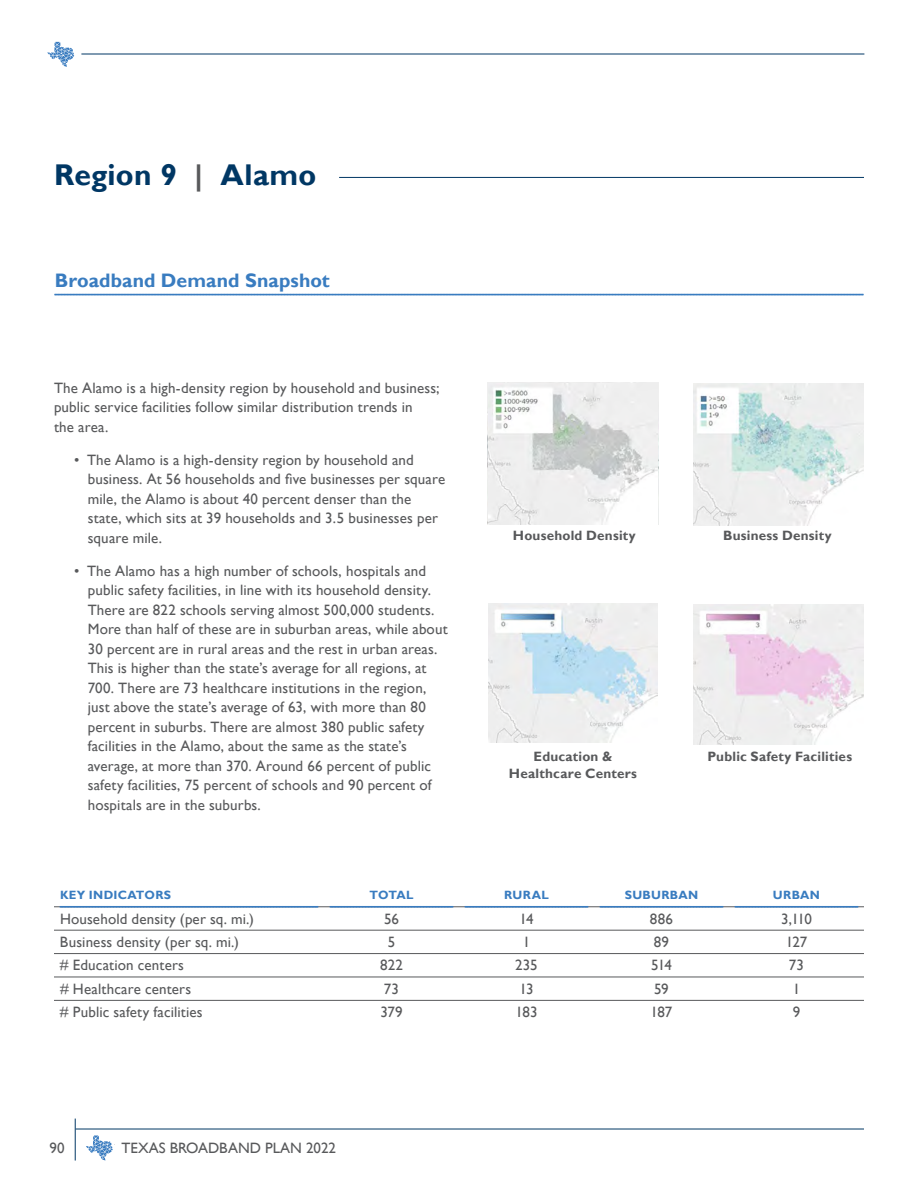
<style>
.page{position:relative;width:918px;height:1188px;background:#fff}
.page>*{position:absolute;margin:0;border:0;box-sizing:border-box;transform-origin:0 0}
.t1{font:700 30px "Gill Sans";letter-spacing:.01em;color:#003764}
.t2{font:700 19.5px "Gill Sans";letter-spacing:.005em;color:#397cc0}
.t3{font:15px/19.5px "Gill Sans";letter-spacing:.01em;color:#58595b}
.t4{font:700 13.5px/16.5px "Gill Sans";letter-spacing:.015em;color:#58595b;text-align:center}
.t5{font:700 12px "Gill Sans";letter-spacing:.025em;color:#397cc0}
.s1{color:#58595b}
</style>
<div class="page">
<hr style="left:81px;top:54px;width:783px;height:1px;background:#003764">
<svg style="left:48px;top:42px;width:26px;height:25px"></svg>
<hr style="left:76px;top:1129px;width:788px;height:1px;background:#003764">
<hr style="left:75px;top:1119px;width:1px;height:42px;background:#003764">
<svg style="left:86px;top:1136px;width:27px;height:25px"></svg>
<img style="left:694px;top:383px;width:170px;height:142px">
<img style="left:489px;top:603px;width:168px;height:139px">
<img style="left:694px;top:604px;width:170px;height:141px">
<svg style="left:55px;top:294px;width:808px;height:2px;background:#71a1d1"></svg>
<hr style="left:54px;top:907px;width:270px;height:1px;background:#58595b">
<hr style="left:324px;top:907px;width:135px;height:1px;background:#58595b">
<hr style="left:459px;top:907px;width:135px;height:1px;background:#58595b">
<hr style="left:594px;top:907px;width:135px;height:1px;background:#58595b">
<hr style="left:729px;top:907px;width:135px;height:1px;background:#58595b">
<hr style="left:54px;top:930px;width:270px;height:1px;background:#58595b">
<hr style="left:324px;top:930px;width:135px;height:1px;background:#58595b">
<hr style="left:459px;top:930px;width:135px;height:1px;background:#58595b">
<hr style="left:594px;top:930px;width:135px;height:1px;background:#58595b">
<hr style="left:729px;top:930px;width:135px;height:1px;background:#58595b">
<hr style="left:54px;top:953px;width:270px;height:1px;background:#58595b">
<hr style="left:324px;top:953px;width:135px;height:1px;background:#58595b">
<hr style="left:459px;top:953px;width:135px;height:1px;background:#58595b">
<hr style="left:594px;top:953px;width:135px;height:1px;background:#58595b">
<hr style="left:729px;top:953px;width:135px;height:1px;background:#58595b">
<hr style="left:54px;top:977px;width:270px;height:1px;background:#58595b">
<hr style="left:324px;top:977px;width:135px;height:1px;background:#58595b">
<hr style="left:459px;top:977px;width:135px;height:1px;background:#58595b">
<hr style="left:594px;top:977px;width:135px;height:1px;background:#58595b">
<hr style="left:729px;top:977px;width:135px;height:1px;background:#58595b">
<hr style="left:54px;top:1000px;width:270px;height:1px;background:#58595b">
<hr style="left:324px;top:1000px;width:135px;height:1px;background:#58595b">
<hr style="left:459px;top:1000px;width:135px;height:1px;background:#58595b">
<hr style="left:594px;top:1000px;width:135px;height:1px;background:#58595b">
<hr style="left:729px;top:1000px;width:135px;height:1px;background:#58595b">
<svg style="left:60px;top:906px;width:258px;height:2px"></svg>
<svg style="left:330px;top:906px;width:124px;height:1px"></svg>
<svg style="left:465px;top:906px;width:124px;height:1px"></svg>
<svg style="left:600px;top:906px;width:124px;height:1px"></svg>
<svg style="left:735px;top:906px;width:124px;height:1px"></svg>
<img style="left:488px;top:383px;width:170px;height:141px">
<hr style="left:339px;top:177px;width:525px;height:1px;background:#003764">
<h1 class="t1" style="left:54px;top:157px;width:264px">Region 9 <span class="s1">|</span> Alamo</h1>
<h2 class="t2" style="left:55px;top:269px;width:277px">Broadband Demand Snapshot</h2>
<p class="t3" style="left:54px;top:378px;width:387px">The Alamo is a high-density region by household and business; public service facilities follow similar distribution trends in<br>the area.</p>
<p class="t3" style="left:88px;top:450px;width:359px;text-indent:-14px">• The Alamo is a high-density region by household and business. At 56 households and five businesses per square mile, the Alamo is about 40 percent denser than the state, which sits at 39 households and 3.5 businesses per square mile.</p>
<p class="t3" style="left:88px;top:561px;width:361px;text-indent:-14px">• The Alamo has a high number of schools, hospitals and public safety facilities, in line with its household density.<br>There are 822 schools serving almost 500,000 students.<br>More than half of these are in suburban areas, while about 30 percent are in rural areas and the rest in urban areas.<br>This is higher than the state’s average for all regions, at 700. There are 73 healthcare institutions in the region, just above the state’s average of 63, with more than 80 percent in suburbs. There are almost 380 public safety facilities in the Alamo, about the same as the state’s average, at more than 370. Around 66 percent of public safety facilities, 75 percent of schools and 90 percent of hospitals are in the suburbs.</p>
<p class="t4" style="left:513px;top:528px;width:124px">Household Density</p>
<p class="t4" style="left:509px;top:749px;width:130px">Education &amp;<br>Healthcare Centers</p>
<p class="t4" style="left:723px;top:528px;width:110px">Business Density</p>
<p class="t4" style="left:707px;top:749px;width:146px">Public Safety Facilities</p>
<p class="t5" style="left:60px;top:888px;width:113px">KEY INDICATORS</p>
<p class="t5" style="left:369px;top:888px;width:46px">TOTAL</p>
<p class="t5" style="left:504px;top:888px;width:46px">RURAL</p>
<p class="t5" style="left:625px;top:888px;width:75px">SUBURBAN</p>
<p class="t5" style="left:773px;top:888px;width:49px">URBAN</p>
<p class="t3" style="left:60px;top:909px;width:195px">Household density (per sq. mi.)</p>
<p class="t3" style="left:384px;top:909px;width:16px">56</p>
<p class="t3" style="left:519px;top:909px;width:16px">14</p>
<p class="t3" style="left:650px;top:909px;width:25px">886</p>
<p class="t3" style="left:781px;top:909px;width:32px">3,110</p>
<p class="t3" style="left:60px;top:933px;width:181px">Business density (per sq. mi.)</p>
<p class="t3" style="left:388px;top:933px;width:9px">5</p>
<p class="t3" style="left:523px;top:933px;width:9px">1</p>
<p class="t3" style="left:654px;top:933px;width:17px">89</p>
<p class="t3" style="left:786px;top:933px;width:23px">127</p>
<p class="t3" style="left:60px;top:956px;width:126px"># Education centers</p>
<p class="t3" style="left:380px;top:956px;width:24px">822</p>
<p class="t3" style="left:515px;top:956px;width:24px">235</p>
<p class="t3" style="left:651px;top:956px;width:22px">514</p>
<p class="t3" style="left:789px;top:956px;width:17px">73</p>
<p class="t3" style="left:60px;top:979px;width:133px"># Healthcare centers</p>
<p class="t3" style="left:384px;top:979px;width:17px">73</p>
<p class="t3" style="left:519px;top:979px;width:16px">13</p>
<p class="t3" style="left:654px;top:979px;width:16px">59</p>
<p class="t3" style="left:793px;top:979px;width:9px">1</p>
<p class="t3" style="left:60px;top:1003px;width:144px"># Public safety facilities</p>
<p class="t3" style="left:380px;top:1003px;width:24px">379</p>
<p class="t3" style="left:515px;top:1003px;width:24px">183</p>
<p class="t3" style="left:650px;top:1003px;width:24px">187</p>
<p class="t3" style="left:793px;top:1003px;width:9px">9</p>
<p class="t3" style="left:50px;top:1138px;width:16px">90</p>
<p class="t3" style="left:122px;top:1138px;width:216px">TEXAS BROADBAND PLAN 2022</p>
</div>
